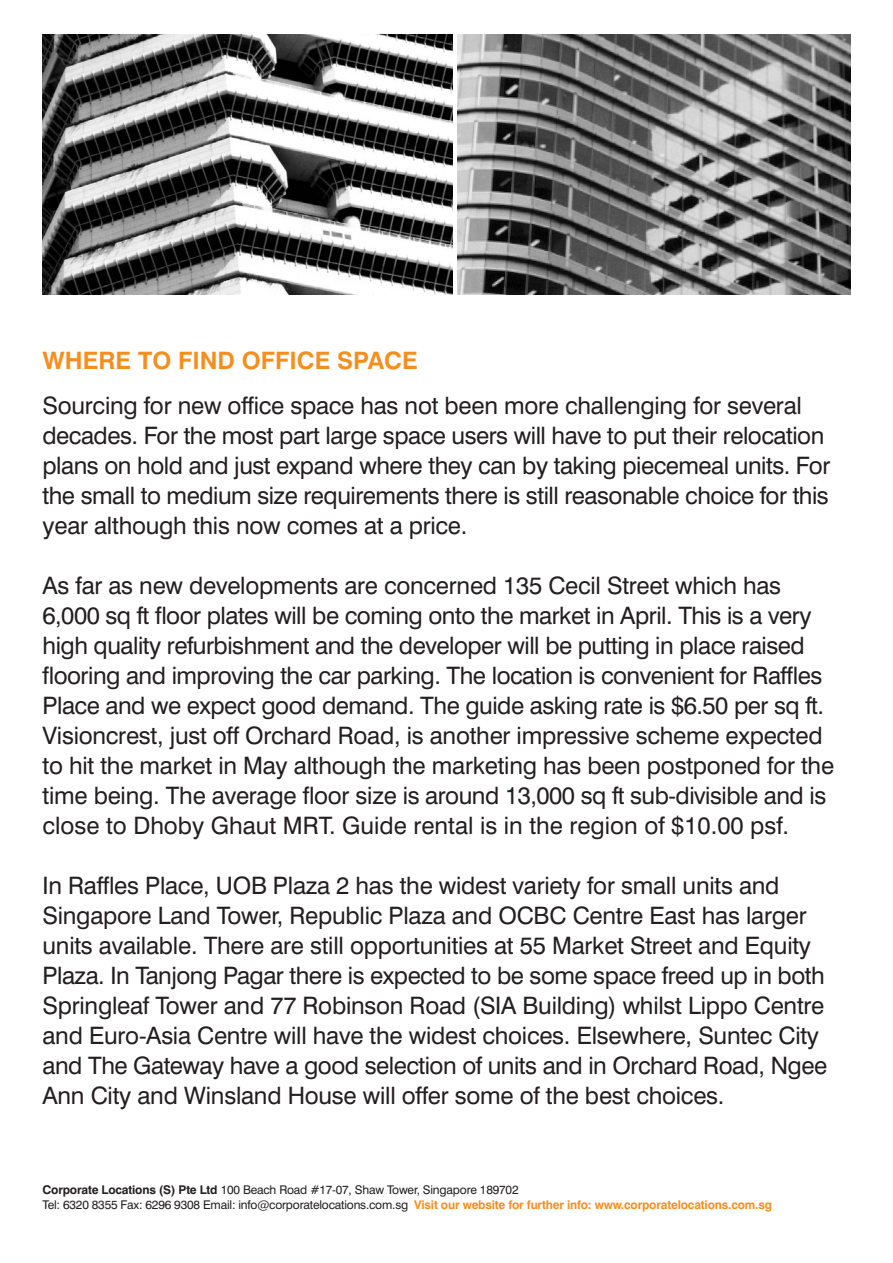
<style>
.page{position:relative;width:893px;height:1263px;background:#fff}
.page>*{position:absolute;margin:0;border:0;box-sizing:border-box;transform-origin:0 0}
.t1{font:24px/30px "Swiss 721 BT";letter-spacing:-.01em;color:#231f20}
.t2{font:700 24px "Swiss 721 BT";color:#f68e1e}
.t3{font:12px "Swiss 721 BT";letter-spacing:-.015em;color:#231f20}
.s1{font-weight:700}
.s2{font-weight:700;color:#f68e1e}
</style>
<div class="page">
<img style="left:43px;top:34px;width:410px;height:260px">
<img style="left:457px;top:34px;width:393px;height:260px">
<p class="t2" style="left:43px;top:346px;width:377px">WHERE TO FIND OFFICE SPACE</p>
<p class="t1" style="left:43px;top:390px;width:789px">Sourcing for new office space has not been more challenging for several decades. For the most part large space users will have to put their relocation plans on hold and just expand where they can by taking piecemeal units. For the small to medium size requirements there is still reasonable choice for this year although this now comes at a price.</p>
<p class="t1" style="left:43px;top:570px;width:793px">As far as new developments are concerned 135 Cecil Street which has 6,000 sq ft floor plates will be coming onto the market in April. This is a very high quality refurbishment and the developer will be putting in place raised flooring and improving the car parking. The location is convenient for Raffles Place and we expect good demand. The guide asking rate is $6.50 per sq ft.<br>Visioncrest, just off Orchard Road, is another impressive scheme expected to hit the market in May although the marketing has been postponed for the time being. The average floor size is around 13,000 sq ft sub-divisible and is close to Dhoby Ghaut MRT. Guide rental is in the region of $10.00 psf.</p>
<p class="t1" style="left:43px;top:870px;width:786px">In Raffles Place, UOB Plaza 2 has the widest variety for small units and Singapore Land Tower, Republic Plaza and OCBC Centre East has larger units available. There are still opportunities at 55 Market Street and Equity Plaza. In Tanjong Pagar there is expected to be some space freed up in both Springleaf Tower and 77 Robinson Road (SIA Building) whilst Lippo Centre and Euro-Asia Centre will have the widest choices. Elsewhere, Suntec City and The Gateway have a good selection of units and in Orchard Road, Ngee Ann City and Winsland House will offer some of the best choices.</p>
<p class="t3" style="left:43px;top:1182px;width:478px"><span class="s1">Corporate Locations (S) Pte Ltd</span> 100 Beach Road #17-07, Shaw Tower, Singapore 189702</p>
<p class="t3" style="left:43px;top:1197px;width:731px">Tel: 6320 8355 Fax: 6296 9308 Email: info@corporatelocations.com.sg <span class="s2">Visit our website for further info: www.corporatelocations.com.sg</span></p>
</div>
